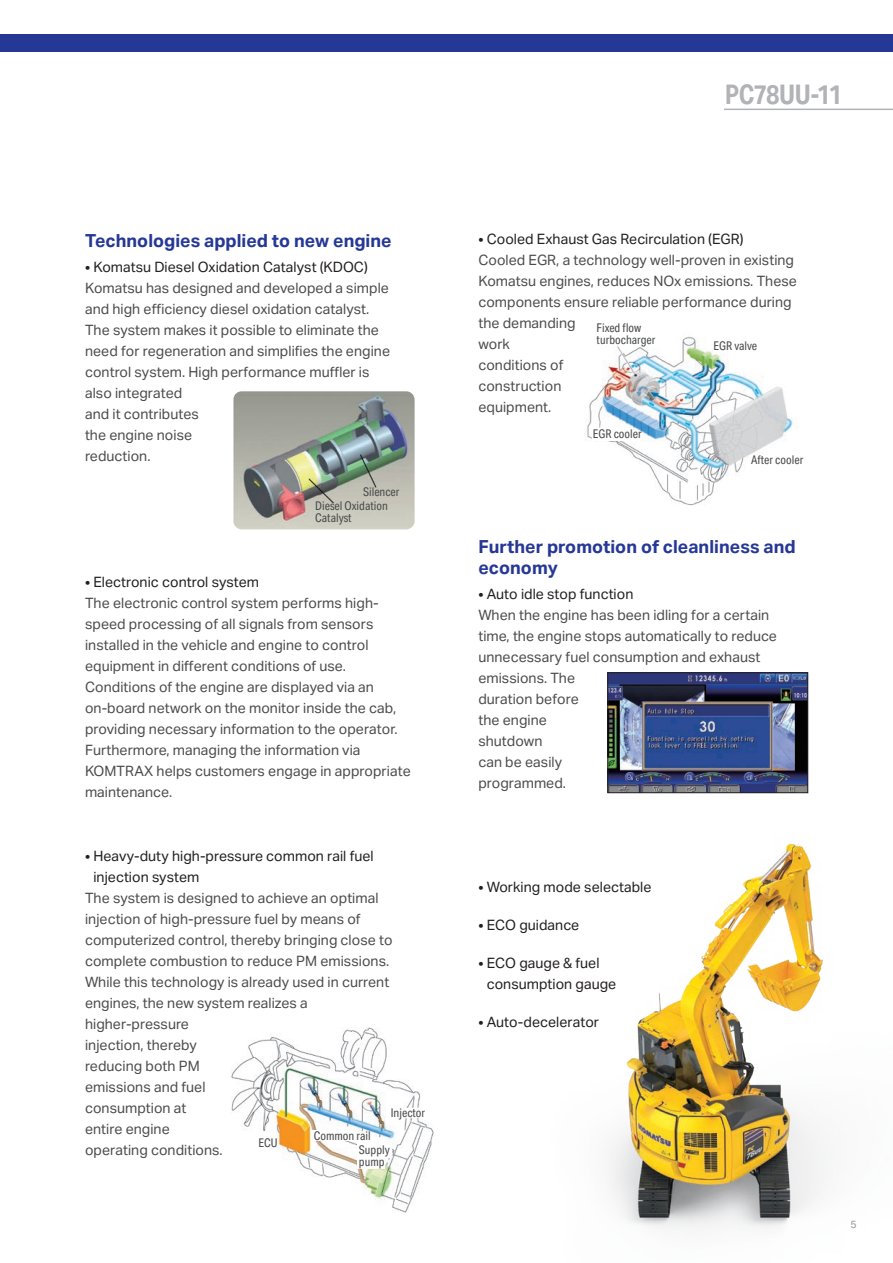
<style>
.page{position:relative;width:893px;height:1263px;background:#fff}
.page>*{position:absolute;margin:0;border:0;box-sizing:border-box;transform-origin:0 0}
.t1{font:700 27px "Aktiv Grotesk Cd";letter-spacing:-.02em;color:#b2b3b7}
.t2{font:700 18px/21px "Aktiv Grotesk";color:#263895}
.t3{font:14.25px/21px "Aktiv Grotesk";color:#4b4c4d}
.t4{font:14.25px/21px "Aktiv Grotesk";color:#231f20}
.t5{font:12px/13.5px "Aktiv Grotesk Cd";color:#4b4c4d}
.t6{font:10.5px "Aktiv Grotesk";color:#939598}
</style>
<div class="page">
<img style="left:608px;top:844px;width:219px;height:385px">
<img style="left:231px;top:1028px;width:203px;height:185px">
<div style="left:357px;top:1143px;width:35px;height:15px;background:#fff"></div>
<div style="left:357px;top:1155px;width:28px;height:14px;background:#fff"></div>
<div style="left:311px;top:1130px;width:43px;height:11px;background:#fff"></div>
<img style="left:587px;top:336px;width:211px;height:170px">
<div style="left:593px;top:428px;width:36px;height:12px;background:#fff"></div>
<div style="left:597px;top:323px;width:78px;height:21px;background:#fff"></div>
<div style="left:0;top:34px;width:893px;height:17px;background:#263895"></div>
<hr style="left:724px;top:109px;width:169px;height:1px;background:#b2b3b7">
<img style="left:233px;top:391px;width:182px;height:138px">
<img style="left:610px;top:675px;width:196px;height:116px">
<div style="left:608px;top:673px;width:200px;height:120px;border:1px solid #231f20"></div>
<p class="t2" style="left:85px;top:230px;width:308px">Technologies applied to new engine</p>
<p class="t4" style="left:85px;top:257px;width:284px">• Komatsu Diesel Oxidation Catalyst (KDOC)</p>
<p class="t3" style="left:85px;top:278px;width:307px">Komatsu has designed and developed a simple and high efficiency diesel oxidation catalyst.<br>The system makes it possible to eliminate the need for regeneration and simplifies the engine control system. High performance muffler is also integrated<br>and it contributes<br>the engine noise<br>reduction.</p>
<p class="t5" style="left:315px;top:484px;width:86px;line-height:14.9px;text-indent:48px">Silencer<br>Diesel Oxidation</p>
<p class="t5" style="left:315px;top:511px;width:38px">Catalyst</p>
<p class="t4" style="left:85px;top:572px;width:176px">• Electronic control system</p>
<p class="t3" style="left:85px;top:593px;width:327px">The electronic control system performs high&shy;speed processing of all signals from sensors installed in the vehicle and engine to control equipment in different conditions of use.<br>Conditions of the engine are displayed via an on-board network on the monitor inside the cab, providing necessary information to the operator.<br>Furthermore, managing the information via KOMTRAX helps customers engage in appropriate maintenance.</p>
<p class="t4" style="left:93px;top:846px;width:282px;text-indent:-8px">• Heavy-duty high-pressure common rail fuel injection system</p>
<p class="t3" style="left:85px;top:888px;width:309px">The system is designed to achieve an optimal injection of high-pressure fuel by means of computerized control, thereby bringing close to complete combustion to reduce PM emissions.<br>While this technology is already used in current engines, the new system realizes a higher-pressure<br>injection, thereby<br>reducing both PM<br>emissions and fuel<br>consumption at<br>entire engine<br>operating conditions.</p>
<p class="t5" style="left:391px;top:1106px;width:36px">Injector</p>
<p class="t5" style="left:259px;top:1136px;width:21px">ECU</p>
<p class="t5" style="left:359px;top:1129px;width:32px;text-indent:-45px">Common rail<br>Supply</p>
<p class="t5" style="left:359px;top:1155px;width:27px">pump</p>
<h1 class="t1" style="left:725px;top:79px;width:118px">PC78UU-11</h1>
<p class="t4" style="left:478px;top:229px;width:267px">• Cooled Exhaust Gas Recirculation (EGR)</p>
<p class="t3" style="left:478px;top:250px;width:320px">Cooled EGR, a technology well-proven in existing<br>Komatsu engines, reduces NOx emissions. These components ensure reliable performance during the demanding<br>work<br>conditions of<br>construction<br>equipment.</p>
<p class="t5" style="left:597px;top:322px;width:60px;line-height:12px">Fixed flow turbocharger</p>
<p class="t5" style="left:713px;top:339px;width:45px">EGR valve</p>
<p class="t5" style="left:593px;top:427px;width:50px">EGR cooler</p>
<p class="t5" style="left:751px;top:453px;width:54px">After cooler</p>
<p class="t2" style="left:478px;top:536px;width:319px">Further promotion of cleanliness and economy</p>
<p class="t4" style="left:478px;top:584px;width:157px">• Auto idle stop function</p>
<p class="t3" style="left:478px;top:605px;width:300px">When the engine has been idling for a certain time, the engine stops automatically to reduce unnecessary fuel consumption and exhaust emissions. The<br>duration before<br>the engine<br>shutdown<br>can be easily<br>programmed.</p>
<p class="t4" style="left:478px;top:876px;width:175px">• Working mode selectable</p>
<p class="t4" style="left:478px;top:914px;width:103px">• ECO guidance</p>
<p class="t4" style="left:487px;top:952px;width:131px;text-indent:-8px">• ECO gauge &amp; fuel consumption gauge</p>
<p class="t4" style="left:478px;top:1011px;width:122px">• Auto-decelerator</p>
<p class="t6" style="left:850px;top:1218px;width:8px">5</p>
</div>
